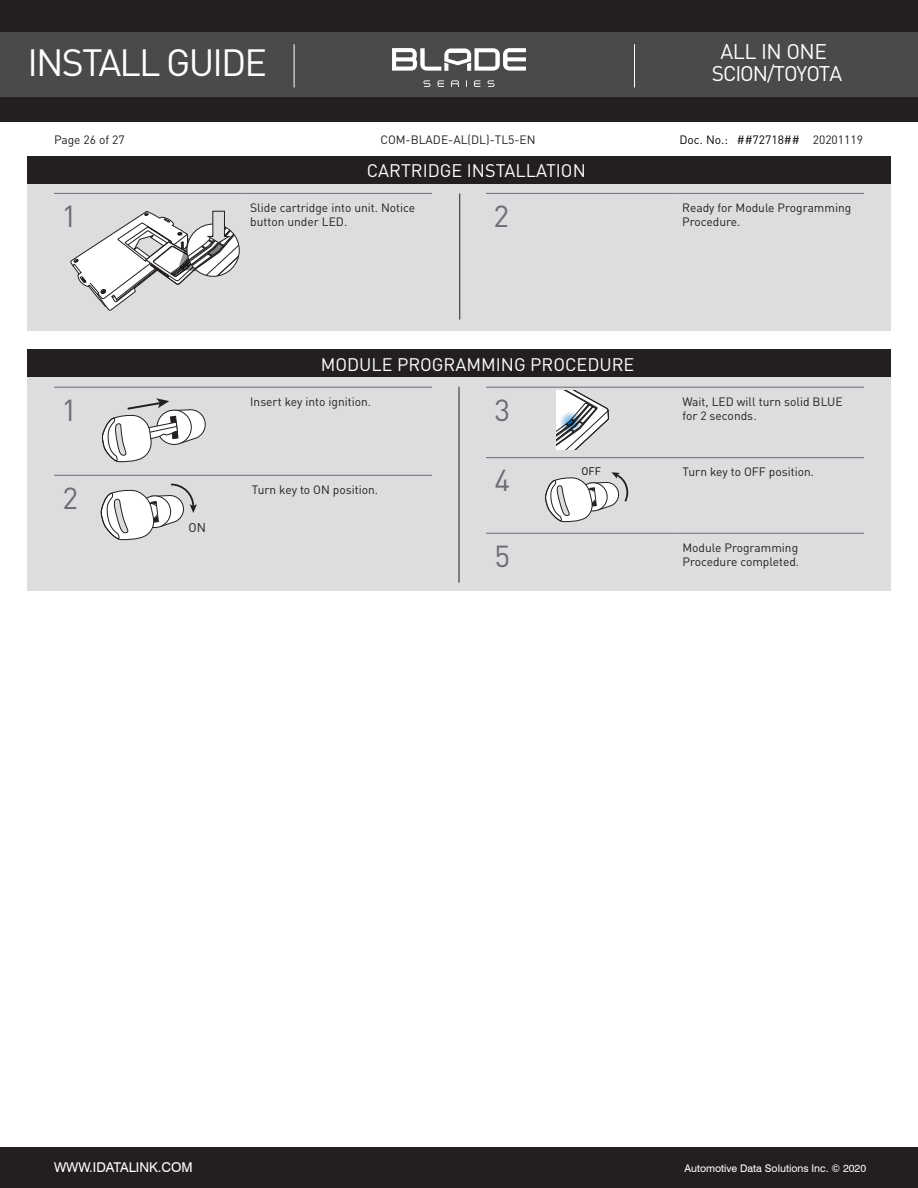
<style>
.page{position:relative;width:918px;height:1188px;background:#fff}
.page>*{position:absolute;margin:0;border:0;box-sizing:border-box;transform-origin:0 0}
.t1{font:37.5px "DIN";letter-spacing:-.05em;color:#fff}
.t2{font:30px "DIN";color:#6c6d70}
.t3{font:21px "DIN";letter-spacing:-.05em;color:#fff}
.t4{font:18px "DIN";color:#fff}
.t5{font:13.5px "Swiss 721 BT";color:#fff}
.t6{font:12.6px "DIN";color:#231f20}
.t7{font:12px/14.4px "DIN";color:#231f20}
.t8{font:12px "DIN";color:#040503}
.t9{font:10.8px "DIN";color:#050504}
.t10{font:10.5px "Swiss 721 BT";color:#fff}
.s1{color:#231f20}
</style>
<div class="page">
<div style="left:0;top:1147px;width:918px;height:41px;background:#231f20"></div>
<div style="left:0;top:0;width:918px;height:121px;background:#231f20"></div>
<div style="left:0;top:33px;width:918px;height:64px;background:#494a4b"></div>
<hr style="left:294px;top:44px;width:1px;height:43px;background:#fff">
<hr style="left:634px;top:44px;width:1px;height:43px;background:#fff">
<svg style="left:392px;top:48px;width:134px;height:23px"></svg>
<svg style="left:423px;top:80px;width:72px;height:7px"></svg>
<div style="left:27px;top:184px;width:864px;height:147px;background:#dcdddf"></div>
<div style="left:27px;top:156px;width:864px;height:28px;background:#231f20"></div>
<hr style="left:459px;top:194px;width:1px;height:126px;background:#231f20">
<hr style="left:54px;top:193px;width:189px;height:1px;background:#6c6d70">
<hr style="left:243px;top:193px;width:189px;height:1px;background:#6c6d70">
<hr style="left:486px;top:193px;width:189px;height:1px;background:#6c6d70">
<hr style="left:675px;top:193px;width:189px;height:1px;background:#6c6d70">
<svg style="left:70px;top:210px;width:169px;height:101px"></svg>
<div style="left:27px;top:377px;width:864px;height:214px;background:#dcdddf"></div>
<div style="left:27px;top:349px;width:864px;height:28px;background:#231f20"></div>
<hr style="left:54px;top:387px;width:189px;height:1px;background:#6c6d70">
<hr style="left:243px;top:387px;width:189px;height:1px;background:#6c6d70">
<svg style="left:102px;top:398px;width:104px;height:65px"></svg>
<hr style="left:54px;top:475px;width:189px;height:1px;background:#6c6d70">
<hr style="left:243px;top:475px;width:189px;height:1px;background:#6c6d70">
<svg style="left:101px;top:483px;width:96px;height:58px"></svg>
<hr style="left:486px;top:533px;width:188px;height:1px;background:#6c6d70">
<hr style="left:674px;top:533px;width:190px;height:1px;background:#6c6d70">
<hr style="left:486px;top:457px;width:188px;height:1px;background:#6c6d70">
<hr style="left:674px;top:457px;width:190px;height:1px;background:#6c6d70">
<svg style="left:545px;top:472px;width:84px;height:51px"></svg>
<hr style="left:459px;top:387px;width:1px;height:196px;background:#231f20">
<hr style="left:486px;top:387px;width:188px;height:1px;background:#6c6d70">
<hr style="left:674px;top:387px;width:190px;height:1px;background:#6c6d70">
<svg style="left:556px;top:390px;width:53px;height:60px"></svg>
<svg style="left:560px;top:412px;width:21px;height:21px"></svg>
<h1 class="t1" style="left:28px;top:40px;width:241px">INSTALL GUIDE</h1>
<h3 class="t3" style="left:721px;top:38px;width:108px">ALL IN ONE</h3>
<h3 class="t3" style="left:712px;top:60px;width:132px">SCION/TOYOTA</h3>
<p class="t7" style="left:54px;top:132px;width:72px">Page 26 of 27</p>
<p class="t7" style="left:380px;top:132px;width:157px">COM-BLADE-AL(DL)-TL5-EN</p>
<p class="t8" style="left:680px;top:132px;width:185px">Doc. No.: ##72718## <span class="s1">20201119</span></p>
<h3 class="t4" style="left:367px;top:160px;width:220px">CARTRIDGE INSTALLATION</h3>
<h2 class="t2" style="left:62px;top:198px;width:17px">1</h2>
<p class="t7" style="left:250px;top:200px;width:167px">Slide cartridge into unit. Notice button under LED.</p>
<h2 class="t2" style="left:494px;top:198px;width:17px">2</h2>
<p class="t7" style="left:682px;top:200px;width:171px">Ready for Module Programming<br>Procedure.</p>
<h3 class="t4" style="left:321px;top:353px;width:315px">MODULE PROGRAMMING PROCEDURE</h3>
<h2 class="t2" style="left:62px;top:391px;width:17px">1</h2>
<p class="t7" style="left:250px;top:394px;width:122px">Insert key into ignition.</p>
<h2 class="t2" style="left:63px;top:480px;width:17px">2</h2>
<p class="t7" style="left:252px;top:482px;width:128px">Turn key to ON position.</p>
<p class="t6" style="left:189px;top:519px;width:19px">ON</p>
<p class="t7" style="left:813px;top:394px;width:40px">GRE N</p>
<h2 class="t2" style="left:495px;top:391px;width:17px">3</h2>
<p class="t7" style="left:682px;top:394px;width:162px">Wait, LED will turn solid BLUE for 2 seconds.</p>
<h2 class="t2" style="left:495px;top:462px;width:17px">4</h2>
<p class="t9" style="left:582px;top:465px;width:21px">OFF</p>
<p class="t7" style="left:683px;top:464px;width:133px">Turn key to OFF position.</p>
<h2 class="t2" style="left:495px;top:537px;width:17px">5</h2>
<p class="t7" style="left:682px;top:540px;width:118px">Module Programming<br>Procedure completed.</p>
<p class="t5" style="left:54px;top:1159px;width:140px">WWW.IDATALINK.COM</p>
<p class="t10" style="left:684px;top:1162px;width:183px">Automotive Data Solutions Inc. © 2020</p>
</div>
